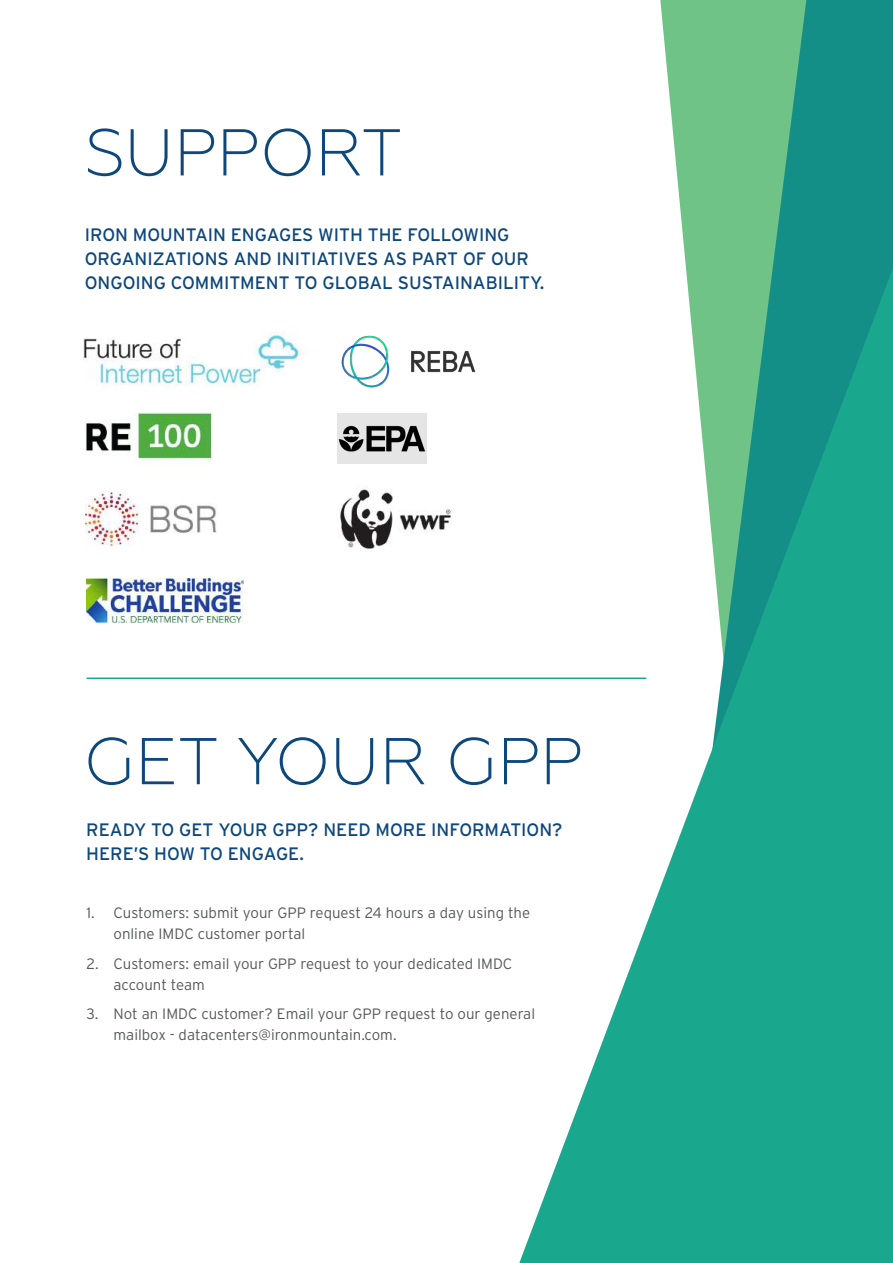
<style>
.page{position:relative;width:893px;height:1263px;background:#fff}
.page>*{position:absolute;margin:0;border:0;box-sizing:border-box;transform-origin:0 0}
.t1{font:300 66px "Geometria";letter-spacing:-.01em;color:#0d477c}
.t2{font:18px/24px "Interstate";color:#0d477c}
.t3{font:300 15px/21px "Interstate";color:#57585a}
</style>
<div class="page">
<img style="left:85px;top:491px;width:132px;height:56px">
<svg style="left:660px;top:0;width:233px;height:268px;background:#4eaf8d"></svg>
<svg style="left:519px;top:268px;width:374px;height:995px;fill:#19a88e"></svg>
<img style="left:85px;top:412px;width:127px;height:48px">
<img style="left:340px;top:489px;width:112px;height:62px">
<img style="left:337px;top:414px;width:89px;height:50px">
<img style="left:87px;top:579px;width:156px;height:43px">
<img style="left:83px;top:331px;width:223px;height:58px">
<img style="left:341px;top:335px;width:135px;height:53px">
<hr style="left:87px;top:677px;width:559px;height:2px;background:#19a88e">
<h1 class="t1" style="left:85px;top:115px;width:319px">SUPPORT</h1>
<p class="t2" style="left:85px;top:222px;width:461px">IRON MOUNTAIN ENGAGES WITH THE FOLLOWING<br>ORGANIZATIONS AND INITIATIVES AS PART OF OUR<br>ONGOING COMMITMENT TO GLOBAL SUSTAINABILITY.</p>
<h1 class="t1" style="left:84px;top:723px;width:502px">GET YOUR GPP</h1>
<p class="t2" style="left:86px;top:818px;width:478px">READY TO GET YOUR GPP? NEED MORE INFORMATION?<br>HERE’S HOW TO ENGAGE.</p>
<p class="t3" style="left:114px;top:902px;width:418px;text-indent:-27px">1. Customers: submit your GPP request 24 hours a day using the online IMDC customer portal</p>
<p class="t3" style="left:114px;top:953px;width:400px;text-indent:-27px">2. Customers: email your GPP request to your dedicated IMDC account team</p>
<p class="t3" style="left:114px;top:1003px;width:423px;text-indent:-27px">3. Not an IMDC customer? Email your GPP request to our general mailbox - datacenters@ironmountain.com.</p>
</div>
